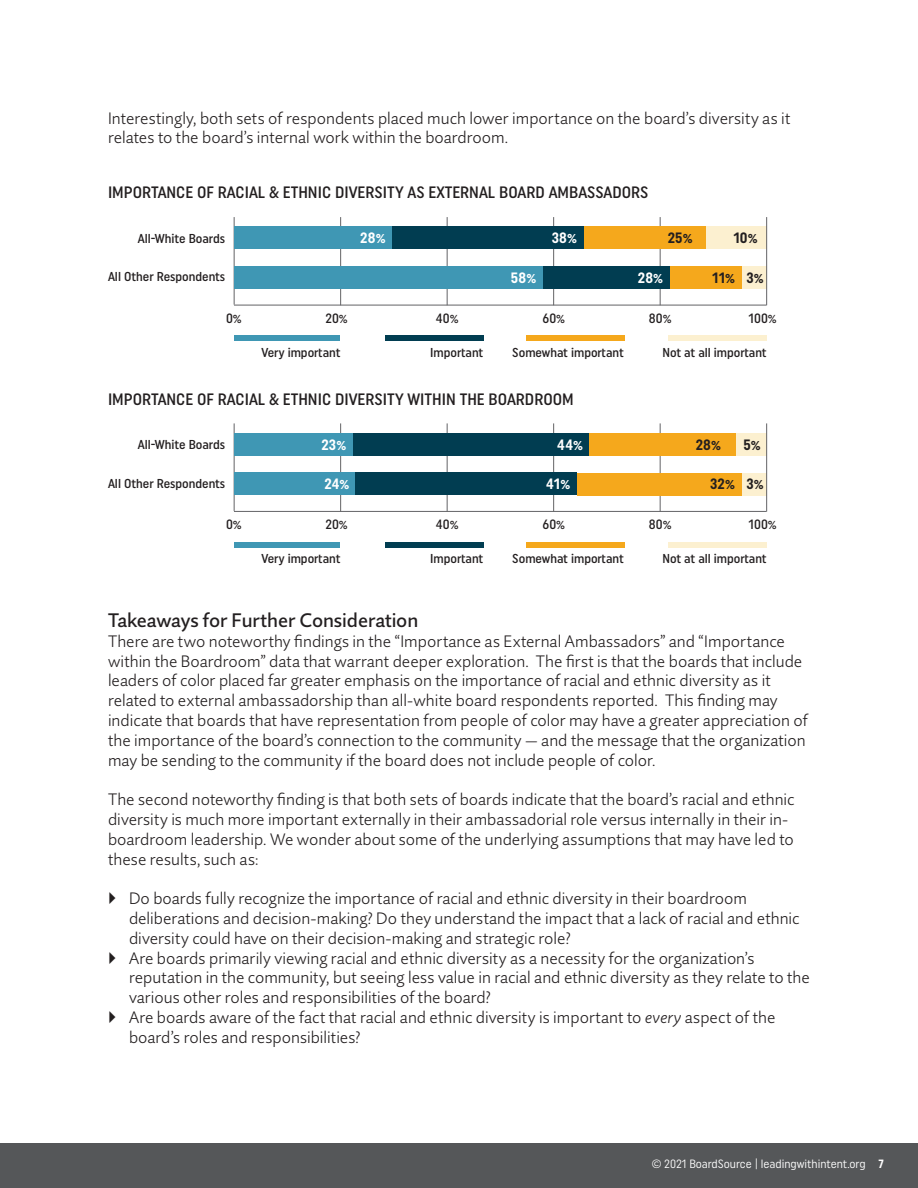
<style>
.page{position:relative;width:918px;height:1188px;background:#fff}
.page>*{position:absolute;margin:0;border:0;box-sizing:border-box;transform-origin:0 0}
.t1{font:500 19.5px "Quire Sans Pro";letter-spacing:-.005em;color:#231f20}
.t2{font:300 16.5px/19.8px "Quire Sans Pro";color:#231f20}
.t3{font:500 16.5px "Uniform Condensed";color:#231f20}
.t4{font:700 15px "Uniform Condensed";letter-spacing:.015em;color:#fff}
.t5{font:700 15px "Uniform Condensed";letter-spacing:.015em;color:#231f20}
.t6{font:500 13.5px "Uniform Condensed";color:#231f20}
.t7{font:500 12.9px "Uniform Condensed";color:#231f20}
.t8{font:12px "Uniform Condensed";color:#fff}
.s1{font-style:italic}
.s2{font-weight:700}
</style>
<div class="page">
<div style="left:0;top:1143px;width:918px;height:45px;background:#555759"></div>
<hr style="left:234px;top:217px;width:1px;height:88px;background:#636366">
<hr style="left:234px;top:423px;width:1px;height:88px;background:#636366">
<hr style="left:340px;top:217px;width:1px;height:88px;background:#636366">
<hr style="left:340px;top:423px;width:1px;height:89px;background:#636366">
<hr style="left:447px;top:217px;width:1px;height:88px;background:#636366">
<hr style="left:447px;top:423px;width:1px;height:89px;background:#636366">
<hr style="left:553px;top:217px;width:1px;height:88px;background:#636366">
<hr style="left:553px;top:423px;width:1px;height:89px;background:#636366">
<hr style="left:660px;top:217px;width:1px;height:88px;background:#636366">
<hr style="left:660px;top:423px;width:1px;height:89px;background:#636366">
<div style="left:234px;top:226px;width:158px;height:23px;background:#3f97b4"></div>
<div style="left:234px;top:433px;width:119px;height:23px;background:#3f97b4"></div>
<div style="left:234px;top:266px;width:309px;height:23px;background:#3f97b4"></div>
<div style="left:234px;top:473px;width:122px;height:22px;background:#3f97b4"></div>
<div style="left:392px;top:226px;width:192px;height:23px;background:#013d51"></div>
<div style="left:353px;top:433px;width:237px;height:23px;background:#013d51"></div>
<div style="left:543px;top:266px;width:127px;height:23px;background:#013d51"></div>
<div style="left:356px;top:473px;width:221px;height:22px;background:#013d51"></div>
<div style="left:705px;top:226px;width:61px;height:23px;background:#fcf0d0"></div>
<div style="left:705px;top:433px;width:61px;height:23px;background:#fcf0d0"></div>
<div style="left:705px;top:266px;width:61px;height:23px;background:#fcf0d0"></div>
<div style="left:705px;top:473px;width:61px;height:23px;background:#fcf0d0"></div>
<div style="left:584px;top:226px;width:121px;height:23px;background:#f5a81c"></div>
<div style="left:590px;top:433px;width:146px;height:23px;background:#f5a81c"></div>
<div style="left:670px;top:266px;width:72px;height:23px;background:#f5a81c"></div>
<div style="left:577px;top:473px;width:165px;height:23px;background:#f5a81c"></div>
<hr style="left:234px;top:305px;width:532px;height:1px;background:#636366">
<hr style="left:234px;top:511px;width:532px;height:1px;background:#636366">
<div style="left:526px;top:336px;width:99px;height:5px;background:#f5a81c"></div>
<div style="left:668px;top:336px;width:99px;height:5px;background:#fcf0d0"></div>
<div style="left:385px;top:336px;width:98px;height:5px;background:#013d51"></div>
<div style="left:234px;top:336px;width:106px;height:5px;background:#3f97b4"></div>
<div style="left:526px;top:542px;width:99px;height:6px;background:#f5a81c"></div>
<div style="left:668px;top:542px;width:99px;height:6px;background:#fcf0d0"></div>
<div style="left:385px;top:542px;width:98px;height:6px;background:#013d51"></div>
<div style="left:234px;top:542px;width:106px;height:6px;background:#3f97b4"></div>
<hr style="left:766px;top:217px;width:1px;height:88px;background:#636366">
<hr style="left:766px;top:423px;width:1px;height:89px;background:#636366">
<p class="t2" style="left:108px;top:108px;width:684px">Interestingly, both sets of respondents placed much lower importance on the board’s diversity as it relates to the board’s internal work within the boardroom.</p>
<p class="t3" style="left:108px;top:183px;width:542px">IMPORTANCE OF RACIAL &amp; ETHNIC DIVERSITY AS EXTERNAL BOARD AMBASSADORS</p>
<p class="t7" style="left:138px;top:231px;width:89px">All-White Boards</p>
<p class="t4" style="left:360px;top:229px;width:27px">28%</p>
<p class="t4" style="left:552px;top:229px;width:27px">38%</p>
<p class="t5" style="left:668px;top:229px;width:26px">25%</p>
<p class="t5" style="left:733px;top:229px;width:26px">10%</p>
<p class="t7" style="left:108px;top:269px;width:119px">All Other Respondents</p>
<p class="t4" style="left:511px;top:269px;width:27px">58%</p>
<p class="t4" style="left:638px;top:269px;width:27px">28%</p>
<p class="t5" style="left:712px;top:269px;width:24px">11%</p>
<p class="t5" style="left:746px;top:269px;width:19px">3%</p>
<p class="t6" style="left:226px;top:310px;width:17px">0%</p>
<p class="t6" style="left:325px;top:310px;width:24px">20%</p>
<p class="t6" style="left:436px;top:310px;width:24px">40%</p>
<p class="t6" style="left:543px;top:310px;width:24px">60%</p>
<p class="t6" style="left:649px;top:310px;width:24px">80%</p>
<p class="t6" style="left:749px;top:310px;width:30px">100%</p>
<p class="t7" style="left:262px;top:345px;width:80px">Very important</p>
<p class="t7" style="left:430px;top:345px;width:55px">Important</p>
<p class="t7" style="left:512px;top:345px;width:113px">Somewhat important</p>
<p class="t7" style="left:663px;top:345px;width:106px">Not at all important</p>
<p class="t3" style="left:108px;top:389px;width:467px">IMPORTANCE OF RACIAL &amp; ETHNIC DIVERSITY WITHIN THE BOARDROOM</p>
<p class="t7" style="left:138px;top:437px;width:89px">All-White Boards</p>
<p class="t7" style="left:108px;top:475px;width:119px">All Other Respondents</p>
<p class="t4" style="left:321px;top:435px;width:27px">23%</p>
<p class="t4" style="left:324px;top:474px;width:26px">24%</p>
<p class="t4" style="left:557px;top:435px;width:27px">44%</p>
<p class="t4" style="left:546px;top:475px;width:26px">41%</p>
<p class="t5" style="left:696px;top:435px;width:27px">28%</p>
<p class="t5" style="left:743px;top:435px;width:19px">5%</p>
<p class="t5" style="left:710px;top:475px;width:27px">32%</p>
<p class="t5" style="left:746px;top:475px;width:19px">3%</p>
<p class="t6" style="left:226px;top:516px;width:17px">0%</p>
<p class="t6" style="left:325px;top:516px;width:24px">20%</p>
<p class="t6" style="left:436px;top:516px;width:24px">40%</p>
<p class="t6" style="left:543px;top:516px;width:24px">60%</p>
<p class="t6" style="left:649px;top:516px;width:24px">80%</p>
<p class="t6" style="left:749px;top:516px;width:30px">100%</p>
<p class="t7" style="left:262px;top:551px;width:80px">Very important</p>
<p class="t7" style="left:430px;top:551px;width:55px">Important</p>
<p class="t7" style="left:512px;top:551px;width:113px">Somewhat important</p>
<p class="t7" style="left:663px;top:551px;width:106px">Not at all important</p>
<p class="t1" style="left:108px;top:608px;width:312px">Takeaways for Further Consideration</p>
<p class="t2" style="left:108px;top:631px;width:701px">There are two noteworthy findings in the “Importance as External Ambassadors” and “Importance within the Boardroom” data that warrant deeper exploration. The first is that the boards that include leaders of color placed far greater emphasis on the importance of racial and ethnic diversity as it related to external ambassadorship than all-white board respondents reported. This finding may indicate that boards that have representation from people of color may have a greater appreciation of the importance of the board’s connection to the community — and the message that the organization may be sending to the community if the board does not include people of color.</p>
<p class="t2" style="left:108px;top:789px;width:688px">The second noteworthy finding is that both sets of boards indicate that the board’s racial and ethnic diversity is much more important externally in their ambassadorial role versus internally in their in&shy;boardroom leadership. We wonder about some of the underlying assumptions that may have led to these results, such as:</p>
<p class="t2" style="left:129px;top:888px;width:682px">Do boards fully recognize the importance of racial and ethnic diversity in their boardroom deliberations and decision-making? Do they understand the impact that a lack of racial and ethnic diversity could have on their decision-making and strategic role?<br>Are boards primarily viewing racial and ethnic diversity as a necessity for the organization’s reputation in the community, but seeing less value in racial and ethnic diversity as they relate to the various other roles and responsibilities of the board?<br>Are boards aware of the fact that racial and ethnic diversity is important to <span class="s1">every</span> aspect of the board’s roles and responsibilities?</p>
<p class="t8" style="left:652px;top:1156px;width:234px">© 2021 BoardSource | leadingwithintent.org <span class="s2">7</span></p>
</div>
